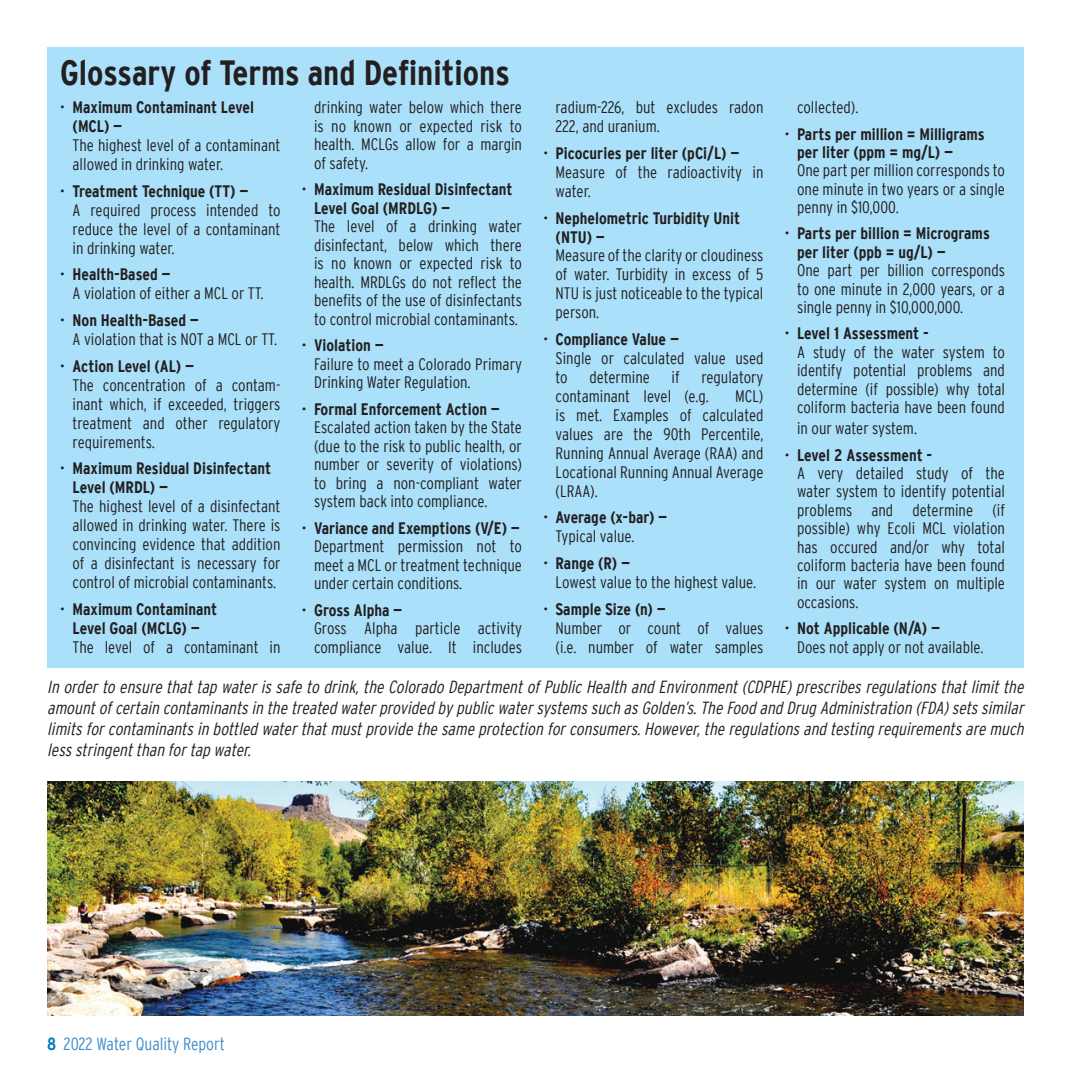
<style>
.page{position:relative;width:1071px;height:1071px;background:#fff}
.page>*{position:absolute;margin:0;border:0;box-sizing:border-box;transform-origin:0 0}
.t1{font:700 condensed 35px "Interstate";color:#231f20}
.t2{font:italic 300 condensed 17.5px/21px "Interstate";color:#231f20;text-align:justify}
.t3{font:300 condensed 17.5px "Interstate";color:#3f8dcb}
.t4{font:300 condensed 16.62px/18.9px "Interstate";color:#231f20;text-align:justify}
.t5{font:700 condensed 16.62px/18.9px "Interstate";color:#231f20}
.s1{font-weight:300}
.s2{font-weight:700;color:#007cc2}
</style>
<div class="page">
<img style="left:47px;top:781px;width:977px;height:235px">
<div style="left:47px;top:47px;width:977px;height:621px;background:#aae0f9"></div>
<h2 class="t1" style="left:60px;top:53px;width:451px">Glossary of Terms and Definitions</h2>
<p class="t5" style="left:73px;top:98px;width:183px;text-indent:-13px"><span class="s1">•</span> Maximum Contaminant Level (MCL) —</p>
<p class="t4" style="left:73px;top:136px;width:209px">The highest level of a contaminant allowed in drinking water.</p>
<p class="t5" style="left:60px;top:181px;width:190px"><span class="s1">•</span> Treatment Technique (TT) —</p>
<p class="t4" style="left:73px;top:200px;width:209px">A required process intended to reduce the level of a contaminant in drinking water.</p>
<p class="t5" style="left:60px;top:265px;width:112px"><span class="s1">•</span> Health-Based —</p>
<p class="t4" style="left:73px;top:284px;width:193px">A violation of either a MCL or TT.</p>
<p class="t5" style="left:60px;top:311px;width:141px"><span class="s1">•</span> Non Health-Based —</p>
<p class="t4" style="left:73px;top:330px;width:206px">A violation that is NOT a MCL or TT.</p>
<p class="t5" style="left:60px;top:356px;width:136px"><span class="s1">•</span> Action Level (AL) —</p>
<p class="t4" style="left:73px;top:375px;width:209px">The concentration of a contam&shy;inant which, if exceeded, triggers treatment and other regulatory requirements.</p>
<p class="t5" style="left:73px;top:459px;width:200px;text-indent:-13px"><span class="s1">•</span> Maximum Residual Disinfectant<br>Level (MRDL) —</p>
<p class="t4" style="left:73px;top:497px;width:209px">The highest level of a disinfectant allowed in drinking water. There is convincing evidence that addition of a disinfectant is necessary for control of microbial contaminants.</p>
<p class="t5" style="left:60px;top:599px;width:159px;text-align:center"><span class="s1">•</span> Maximum Contaminant<br>Level Goal (MCLG) —</p>
<p class="t4" style="left:73px;top:637px;width:209px">The level of a contaminant in</p>
<p class="t4" style="left:556px;top:98px;width:209px">radium-226, but excludes radon<br>222, and uranium.</p>
<p class="t5" style="left:543px;top:144px;width:198px"><span class="s1">•</span> Picocuries per liter (pCi/L) —</p>
<p class="t4" style="left:556px;top:162px;width:209px">Measure of the radioactivity in water.</p>
<p class="t5" style="left:556px;top:208px;width:186px;text-indent:-13px"><span class="s1">•</span> Nephelometric Turbidity Unit (NTU) —</p>
<p class="t4" style="left:556px;top:246px;width:209px">Measure of the clarity or cloudiness of water. Turbidity in excess of 5<br>NTU is just noticeable to the typical person.</p>
<p class="t5" style="left:543px;top:330px;width:138px"><span class="s1">•</span> Compliance Value —</p>
<p class="t4" style="left:556px;top:349px;width:209px">Single or calculated value used to</p>
<p class="t4" style="left:314px;top:98px;width:209px">drinking water below which there is no known or expected risk to health. MCLGs allow for a margin of safety.</p>
<p class="t5" style="left:314px;top:180px;width:200px;text-indent:-13px"><span class="s1">•</span> Maximum Residual Disinfectant<br>Level Goal (MRDLG) —</p>
<p class="t4" style="left:314px;top:217px;width:209px">The level of a drinking water disinfectant, below which there is no known or expected risk to health. MRDLGs do not reflect the benefits of the use of disinfectants to control microbial contaminants.</p>
<p class="t5" style="left:301px;top:336px;width:84px"><span class="s1">•</span> Violation —</p>
<p class="t4" style="left:314px;top:354px;width:209px">Failure to meet a Colorado Primary<br>Drinking Water Regulation.</p>
<p class="t5" style="left:301px;top:399px;width:200px"><span class="s1">•</span> Formal Enforcement Action —</p>
<p class="t4" style="left:314px;top:418px;width:209px">Escalated action taken by the State (due to the risk to public health, or number or severity of violations) to bring a non-compliant water system back into compliance.</p>
<p class="t5" style="left:301px;top:518px;width:220px"><span class="s1">•</span> Variance and Exemptions (V/E) —</p>
<p class="t4" style="left:314px;top:537px;width:209px">Department permission not to meet a MCL or treatment technique under certain conditions.</p>
<p class="t5" style="left:301px;top:600px;width:102px"><span class="s1">•</span> Gross Alpha —</p>
<p class="t4" style="left:314px;top:619px;width:209px">Gross Alpha particle activity compliance value. It includes</p>
<p class="t4" style="left:797px;top:98px;width:63px">collected).</p>
<p class="t5" style="left:797px;top:124px;width:189px;line-height:18.4px;text-indent:-13px"><span class="s1">•</span> Parts per million = Milligrams per liter (ppm = mg/L) —</p>
<p class="t4" style="left:797px;top:161px;width:209px;line-height:18.4px">One part per million corresponds to one minute in two years or a single penny in $10,000.</p>
<p class="t5" style="left:797px;top:224px;width:194px;line-height:18.4px;text-indent:-13px"><span class="s1">•</span> Parts per billion = Micrograms per liter (ppb = ug/L) —</p>
<p class="t4" style="left:797px;top:261px;width:209px;line-height:18.4px">One part per billion corresponds to one minute in 2,000 years, or a single penny in $10,000,000.</p>
<p class="t5" style="left:784px;top:324px;width:146px"><span class="s1">•</span> Level 1 Assessment -</p>
<p class="t4" style="left:797px;top:343px;width:209px;line-height:18.4px">A study of the water system to identify potential problems and determine (if possible) why total coliform bacteria have been found</p>
<p class="t4" style="left:797px;top:419px;width:121px">in our water system.</p>
<p class="t5" style="left:784px;top:445px;width:149px"><span class="s1">•</span> Level 2 Assessment -</p>
<p class="t4" style="left:797px;top:464px;width:209px;line-height:18.4px">A very detailed study of the water system to identify potential problems and determine (if possible) why Ecoli MCL violation has occured and/or why total coliform bacteria have been found in our water system on multiple occasions.</p>
<p class="t5" style="left:784px;top:619px;width:157px"><span class="s1">•</span> Not Applicable (N/A) —</p>
<p class="t4" style="left:797px;top:637px;width:188px">Does not apply or not available.</p>
<p class="t2" style="left:47px;top:676px;width:982px">In orderto ensurethattap waterissafeto drink,theColorado DepartmentofPublicHealth and Environment(CDPHE)prescribesregulationsthatlimitthe amountofcertain contaminantsin thetreated waterprovided bypublicwatersystemssuch asGolden’s.TheFood and Drug Administration (FDA)setssimilar limitsforcontaminantsin bottled waterthatmustprovidethesameprotection forconsumers.However,theregulationsand testing requirementsaremuch lessstringentthan fortap water.</p>
<p class="t4" style="left:556px;top:367px;width:209px;text-indent:146px">regulatory contaminant level (e.g.</p>
<p class="t4" style="left:589px;top:367px;width:62px">determine</p>
<p class="t4" style="left:672px;top:367px;width:10px">if</p>
<p class="t4" style="left:556px;top:386px;width:209px;text-indent:180px">MCL) is met. Examples of calculated values are the 90th Percentile, Running Annual Average (RAA) and Locational Running Annual Average (LRAA).</p>
<p class="t5" style="left:543px;top:508px;width:126px"><span class="s1">•</span> Average (x-bar) —</p>
<p class="t4" style="left:556px;top:527px;width:80px">Typical value.</p>
<p class="t5" style="left:543px;top:554px;width:89px"><span class="s1">•</span> Range (R) —</p>
<p class="t4" style="left:556px;top:573px;width:202px">Lowest value to the highest value.</p>
<p class="t5" style="left:543px;top:599px;width:124px"><span class="s1">•</span> Sample Size (n) —</p>
<p class="t4" style="left:556px;top:618px;width:209px">Number or count of values (i.e. number of water samples</p>
<p class="t3" style="left:47px;top:1034px;width:179px"><span class="s2">8</span> 2022 Water Quality Report</p>
</div>
